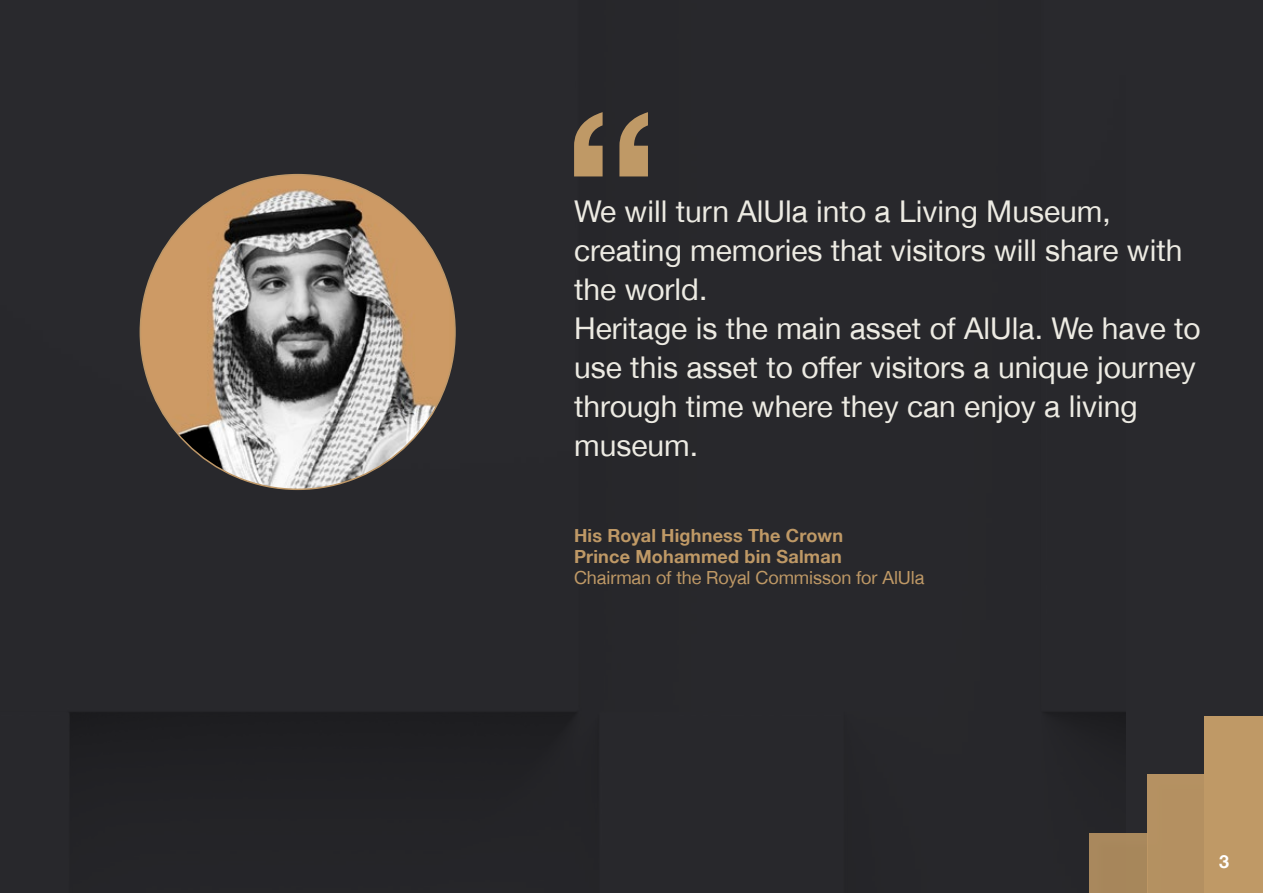
<style>
.page{position:relative;width:1263px;height:893px;background:#29292d}
.page>*{position:absolute;margin:0;border:0;box-sizing:border-box;transform-origin:0 0}
.t1{font:30px/39px "Helvetica Neue LT Arabic";color:#edebe3}
.t2{font:700 18px/20.7px "Helvetica Neue LT Arabic";letter-spacing:.01em;color:#bf9966}
.t3{font:18px "Helvetica Neue LT Arabic";letter-spacing:-.005em;color:#bf9966}
.t4{font:700 18px "Helvetica Neue LT Arabic";color:#fff}
</style>
<div class="page">
<img style="left:69px;top:173px;width:1057px;height:661px">
<svg style="left:574px;top:112px;width:74px;height:64px"></svg>
<div style="left:1095px;top:722px;width:168px;height:171px;background:#29292d"></div>
<div style="left:1089px;top:834px;width:59px;height:59px;background:#a7875b"></div>
<div style="left:1147px;top:774px;width:59px;height:119px;background:#b49061"></div>
<div style="left:1204px;top:716px;width:59px;height:177px;background:#bf9966"></div>
<img style="left:140px;top:175px;width:315px;height:314px;border-radius:157px">
<p class="t1" style="left:574px;top:192px;width:628px">We will turn AlUla into a Living Museum, creating memories that visitors will share with the world.<br>Heritage is the main asset of AlUla. We have to use this asset to offer visitors a unique journey through time where they can enjoy a living museum.</p>
<p class="t2" style="left:574px;top:526px;width:271px">His Royal Highness The Crown<br>Prince Mohammed bin Salman</p>
<p class="t3" style="left:574px;top:567px;width:352px">Chairman of the Royal Commisson for AlUla</p>
<p class="t4" style="left:1219px;top:851px;width:12px">3</p>
</div>
